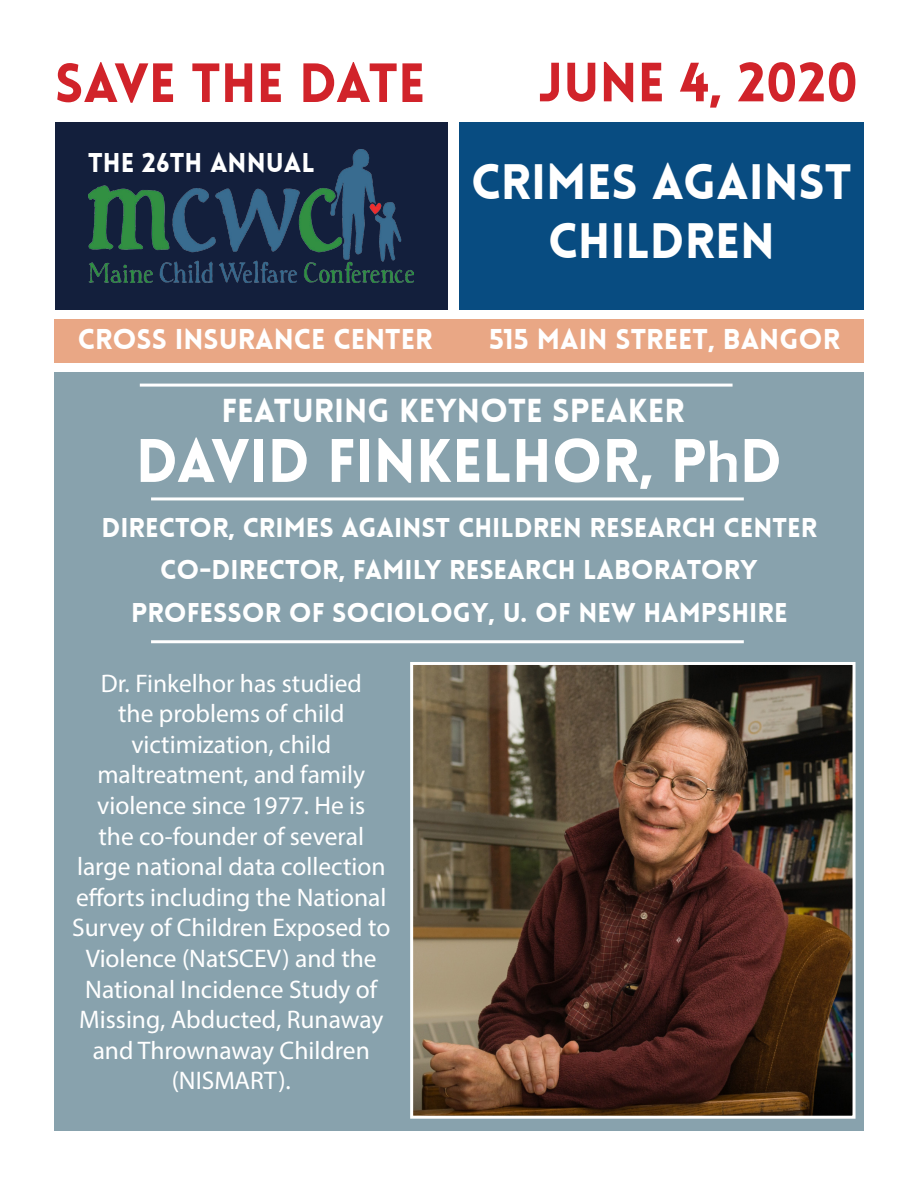
<style>
.page{position:relative;width:918px;height:1188px;background:#fff}
.page>*{position:absolute;margin:0;border:0;box-sizing:border-box;transform-origin:0 0}
.t1{font:900 60px "Lovelo";color:#fff}
.t2{font:900 54px "Lovelo";color:#d1232a}
.t3{font:900 49.5px/59.4px "Lovelo";color:#fff;text-align:center}
.t4{font:900 33px "Lovelo";color:#fff}
.t5{font:900 28.5px "Lovelo";color:#fff}
.t6{font:900 27px "Lovelo";color:#fff}
.t7{font:25.5px/30.6px "Myriad Pro";color:#fff;text-align:center}
.s1{font-family:"Candara";font-weight:700}
</style>
<div class="page">
<div style="left:55px;top:122px;width:392px;height:188px;background:#131f3c"></div>
<img style="left:88px;top:149px;width:326px;height:134px">
<div style="left:459px;top:122px;width:405px;height:188px;background:#084c81"></div>
<div style="left:55px;top:320px;width:809px;height:43px;background:#e9a785"></div>
<div style="left:55px;top:373px;width:809px;height:758px;background:#88a2ad"></div>
<img style="left:414px;top:666px;width:438px;height:449px">
<div style="left:410px;top:662px;width:446px;height:457px;border:3px solid #fff"></div>
<hr style="left:151px;top:640px;width:593px;height:3px;background:#fff">
<hr style="left:151px;top:497px;width:593px;height:3px;background:#fff">
<hr style="left:140px;top:384px;width:593px;height:3px;background:#fff">
<p class="t2" style="left:55px;top:49px;width:372px">SAVE THE DATE</p>
<p class="t2" style="left:538px;top:49px;width:322px">JUNE 4, 2020</p>
<p class="t6" style="left:88px;top:145px;width:228px">THE 26TH ANNUAL</p>
<p class="t3" style="left:471px;top:152px;width:382px">CRIMES AGAINST<br>CHILDREN</p>
<p class="t5" style="left:78px;top:321px;width:356px">CROSS INSURANCE CENTER</p>
<p class="t5" style="left:489px;top:321px;width:352px">515 MAIN STREET, BANGOR</p>
<p class="t4" style="left:221px;top:389px;width:465px">FEATURING KEYNOTE SPEAKER</p>
<p class="t1" style="left:136px;top:423px;width:648px">DAVID FINKELHOR, P<span class="s1">h</span>D</p>
<p class="t6" style="left:101px;top:511px;width:717px">DIRECTOR, CRIMES AGAINST CHILDREN RESEARCH CENTER</p>
<p class="t6" style="left:160px;top:553px;width:599px">CO-DIRECTOR, FAMILY RESEARCH LABORATORY</p>
<p class="t6" style="left:131px;top:596px;width:658px">PROFESSOR OF SOCIOLOGY, U. OF NEW HAMPSHIRE</p>
<p class="t7" style="left:72px;top:667px;width:320px">Dr. Finkelhor has studied<br>the problems of child victimization, child maltreatment, and family violence since 1977. He is<br>the co-founder of several large national data collection efforts including the National<br>Survey of Children Exposed to<br>Violence (NatSCEV) and the<br>National Incidence Study of<br>Missing, Abducted, Runaway and Thrownaway Children (NISMART).</p>
</div>
